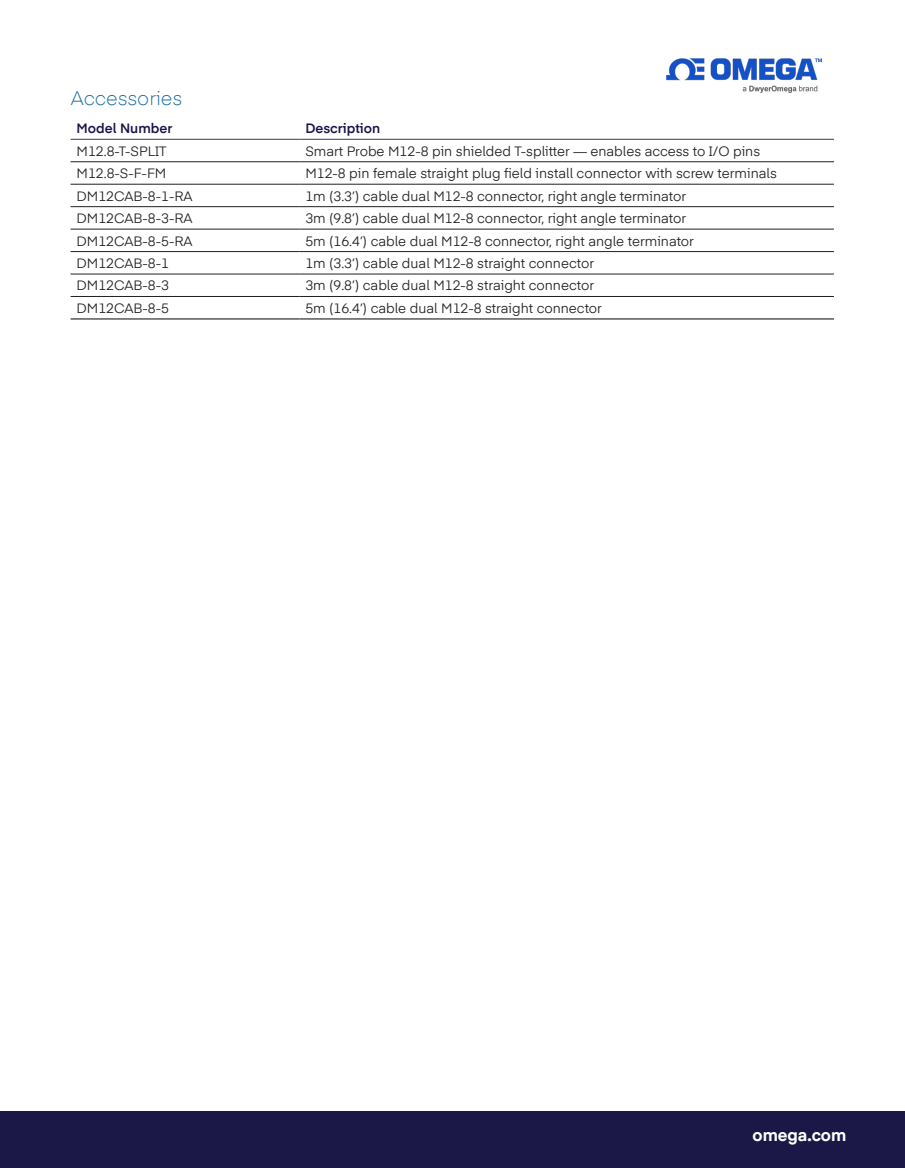
<style>
.page{position:relative;width:905px;height:1168px;background:#fff}
.page>*{position:absolute;margin:0;border:0;box-sizing:border-box;transform-origin:0 0}
.t1{font:300 19.5px "Eina 04";color:#1c6d9d}
.t2{font:700 16.5px "Eina 04";color:#fff}
.t3{font:13.5px "Eina 04";color:#231f20}
.t4{font:600 13.5px "Eina 04";color:#19124a}
</style>
<div class="page">
<img style="left:666px;top:58px;width:155px;height:35px">
<div style="left:0;top:1111px;width:904px;height:57px;background:#1b1848"></div>
<hr style="left:71px;top:161px;width:228px;height:1px;background:#231f20">
<hr style="left:299px;top:161px;width:534px;height:1px;background:#231f20">
<hr style="left:71px;top:184px;width:228px;height:1px;background:#231f20">
<hr style="left:299px;top:184px;width:534px;height:1px;background:#231f20">
<hr style="left:71px;top:206px;width:228px;height:1px;background:#231f20">
<hr style="left:299px;top:206px;width:534px;height:1px;background:#231f20">
<hr style="left:71px;top:229px;width:228px;height:1px;background:#231f20">
<hr style="left:299px;top:229px;width:534px;height:1px;background:#231f20">
<hr style="left:71px;top:251px;width:228px;height:1px;background:#231f20">
<hr style="left:299px;top:251px;width:534px;height:1px;background:#231f20">
<hr style="left:71px;top:274px;width:228px;height:1px;background:#231f20">
<hr style="left:299px;top:274px;width:534px;height:1px;background:#231f20">
<hr style="left:71px;top:139px;width:228px;height:1px;background:#3a3360">
<hr style="left:299px;top:139px;width:534px;height:1px;background:#3a3360">
<hr style="left:71px;top:296px;width:228px;height:1px;background:#231f20">
<hr style="left:299px;top:296px;width:534px;height:1px;background:#231f20">
<hr style="left:71px;top:318px;width:228px;height:2px;background:#57585a">
<hr style="left:299px;top:318px;width:534px;height:2px;background:#57585a">
<p class="t1" style="left:71px;top:83px;width:113px">Accessories</p>
<p class="t4" style="left:77px;top:118px;width:97px">Model Number</p>
<p class="t4" style="left:305px;top:118px;width:76px">Description</p>
<p class="t3" style="left:77px;top:141px;width:91px">M12.8-T-SPLIT</p>
<p class="t3" style="left:305px;top:141px;width:456px">Smart Probe M12-8 pin shielded T-splitter — enables access to I/O pins</p>
<p class="t3" style="left:77px;top:163px;width:91px">M12.8-S-F-FM</p>
<p class="t3" style="left:305px;top:163px;width:473px">M12-8 pin female straight plug field install connector with screw terminals</p>
<p class="t3" style="left:77px;top:186px;width:117px">DM12CAB-8-1-RA</p>
<p class="t3" style="left:305px;top:186px;width:382px">1m (3.3’) cable dual M12-8 connector, right angle terminator</p>
<p class="t3" style="left:77px;top:208px;width:117px">DM12CAB-8-3-RA</p>
<p class="t3" style="left:305px;top:208px;width:382px">3m (9.8’) cable dual M12-8 connector, right angle terminator</p>
<p class="t3" style="left:77px;top:231px;width:117px">DM12CAB-8-5-RA</p>
<p class="t3" style="left:305px;top:231px;width:390px">5m (16.4’) cable dual M12-8 connector, right angle terminator</p>
<p class="t3" style="left:77px;top:253px;width:94px">DM12CAB-8-1</p>
<p class="t3" style="left:305px;top:253px;width:290px">1m (3.3’) cable dual M12-8 straight connector</p>
<p class="t3" style="left:77px;top:276px;width:94px">DM12CAB-8-3</p>
<p class="t3" style="left:305px;top:276px;width:290px">3m (9.8’) cable dual M12-8 straight connector</p>
<p class="t3" style="left:77px;top:298px;width:94px">DM12CAB-8-5</p>
<p class="t3" style="left:305px;top:298px;width:298px">5m (16.4’) cable dual M12-8 straight connector</p>
<p class="t2" style="left:752px;top:1122px;width:95px">omega.com</p>
</div>
